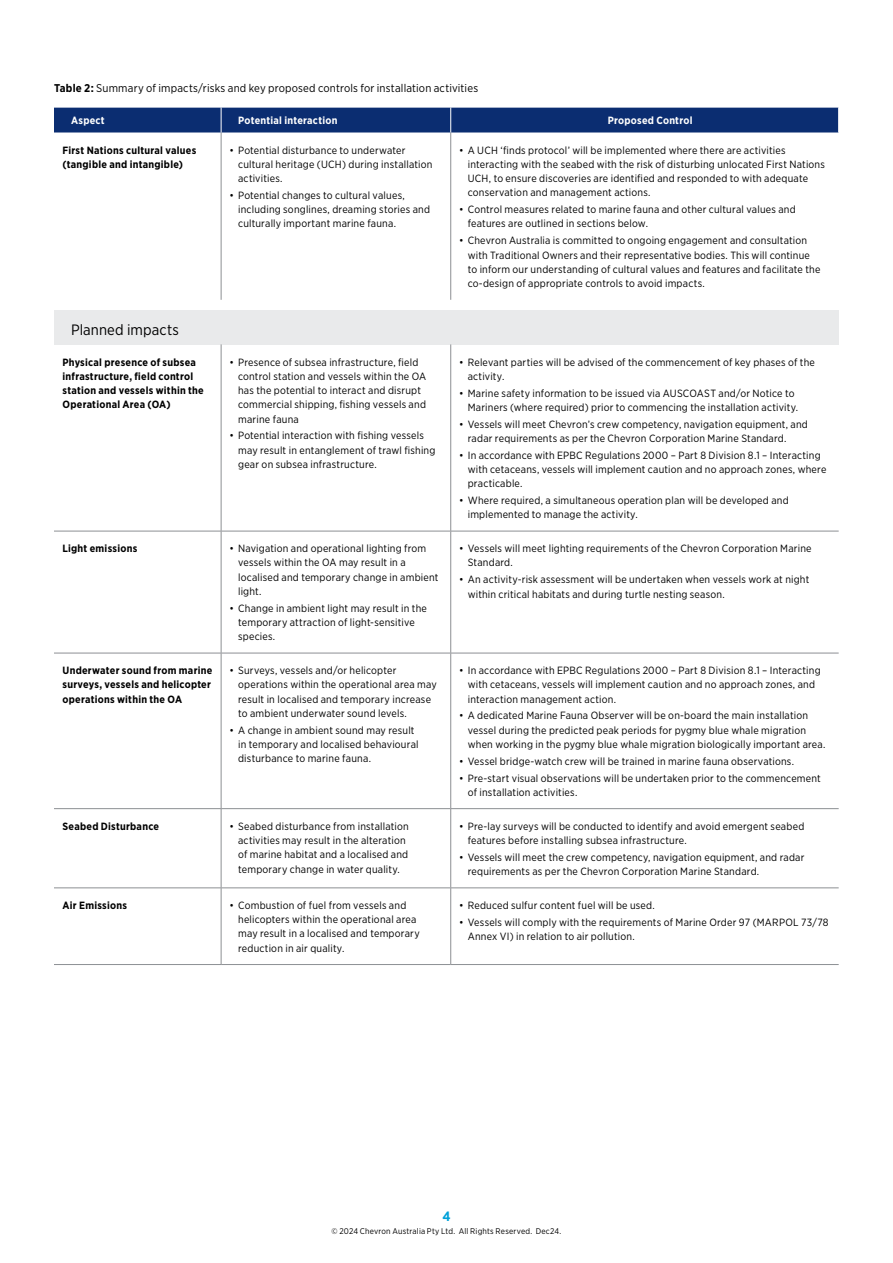
<style>
.page{position:relative;width:893px;height:1263px;background:#fff}
.page>*{position:absolute;margin:0;border:0;box-sizing:border-box;transform-origin:0 0}
.t1{font:15px "Gotham Narrow";letter-spacing:.01em;color:#000}
.t2{font:700 13.5px "Gotham Narrow";color:#00a1d9}
.t3{font:11.25px "Gotham Narrow";letter-spacing:.015em;color:#000}
.t4{font:10.5px/14.2px "Gotham Narrow";letter-spacing:.02em;color:#000}
.t5{font:700 10.5px/14.2px "Gotham Narrow";letter-spacing:.025em;color:#000}
.t6{font:700 10.5px "Gotham Narrow";letter-spacing:.02em;color:#fff}
.t7{font:8.25px "Gotham Narrow";letter-spacing:.025em;color:#000}
.s1{font-weight:700}
</style>
<div class="page">
<div style="left:54px;top:310px;width:785px;height:34px;background:#e9eaeb"></div>
<div style="left:54px;top:107px;width:785px;height:25px;background:#0b2d71"></div>
<hr style="left:221px;top:132px;width:1px;height:168px;background:#8c8f93">
<hr style="left:450px;top:132px;width:1px;height:168px;background:#8c8f93">
<hr style="left:221px;top:344px;width:1px;height:187px;background:#8c8f93">
<hr style="left:450px;top:344px;width:1px;height:187px;background:#8c8f93">
<hr style="left:54px;top:531px;width:167px;height:1px;background:#8c8f93">
<hr style="left:221px;top:531px;width:230px;height:1px;background:#8c8f93">
<hr style="left:221px;top:531px;width:1px;height:122px;background:#8c8f93">
<hr style="left:451px;top:531px;width:388px;height:1px;background:#8c8f93">
<hr style="left:450px;top:531px;width:1px;height:122px;background:#8c8f93">
<hr style="left:54px;top:653px;width:167px;height:1px;background:#8c8f93">
<hr style="left:221px;top:653px;width:230px;height:1px;background:#8c8f93">
<hr style="left:221px;top:653px;width:1px;height:155px;background:#8c8f93">
<hr style="left:451px;top:653px;width:388px;height:1px;background:#8c8f93">
<hr style="left:450px;top:653px;width:1px;height:155px;background:#8c8f93">
<hr style="left:54px;top:808px;width:167px;height:1px;background:#8c8f93">
<hr style="left:221px;top:808px;width:230px;height:1px;background:#8c8f93">
<hr style="left:221px;top:809px;width:1px;height:78px;background:#8c8f93">
<hr style="left:451px;top:808px;width:388px;height:1px;background:#8c8f93">
<hr style="left:450px;top:809px;width:1px;height:78px;background:#8c8f93">
<hr style="left:54px;top:887px;width:167px;height:1px;background:#8c8f93">
<hr style="left:221px;top:887px;width:230px;height:1px;background:#8c8f93">
<hr style="left:221px;top:888px;width:1px;height:76px;background:#8c8f93">
<hr style="left:451px;top:887px;width:388px;height:1px;background:#8c8f93">
<hr style="left:450px;top:888px;width:1px;height:76px;background:#8c8f93">
<hr style="left:54px;top:964px;width:167px;height:1px;background:#8c8f93">
<hr style="left:221px;top:964px;width:230px;height:1px;background:#8c8f93">
<hr style="left:451px;top:964px;width:388px;height:1px;background:#8c8f93">
<p class="t3" style="left:54px;top:81px;width:426px"><span class="s1">Table 2:</span> Summary of impacts/risks and key proposed controls for installation activities</p>
<p class="t6" style="left:71px;top:114px;width:35px">Aspect</p>
<p class="t6" style="left:238px;top:114px;width:101px">Potential interaction</p>
<p class="t6" style="left:608px;top:114px;width:86px">Proposed Control</p>
<p class="t5" style="left:63px;top:143px;width:135px">First Nations cultural values (tangible and intangible)</p>
<p class="t4" style="left:238px;top:143px;width:196px;text-indent:-9px">• Potential disturbance to underwater cultural heritage (UCH) during installation activities.</p>
<p class="t4" style="left:238px;top:188px;width:194px;text-indent:-9px">• Potential changes to cultural values, including songlines, dreaming stories and culturally important marine fauna.</p>
<p class="t4" style="left:468px;top:143px;width:359px;text-indent:-9px">• A UCH ‘finds protocol’ will be implemented where there are activities interacting with the seabed with the risk of disturbing unlocated First Nations UCH, to ensure discoveries are identified and responded to with adequate conservation and management actions.</p>
<p class="t4" style="left:468px;top:202px;width:330px;text-indent:-9px">• Control measures related to marine fauna and other cultural values and features are outlined in sections below.</p>
<p class="t4" style="left:468px;top:233px;width:354px;text-indent:-9px">• Chevron Australia is committed to ongoing engagement and consultation with Traditional Owners and their representative bodies. This will continue to inform our understanding of cultural values and features and facilitate the co-design of appropriate controls to avoid impacts.</p>
<h1 class="t1" style="left:71px;top:320px;width:109px">Planned impacts</h1>
<p class="t5" style="left:63px;top:355px;width:143px">Physical presence of subsea infrastructure, field control station and vessels within the<br>Operational Area (OA)</p>
<p class="t4" style="left:238px;top:355px;width:190px;text-indent:-9px">• Presence of subsea infrastructure, field control station and vessels within the OA has the potential to interact and disrupt commercial shipping, fishing vessels and marine fauna</p>
<p class="t4" style="left:238px;top:428px;width:199px;text-indent:-9px">• Potential interaction with fishing vessels may result in entanglement of trawl fishing gear on subsea infrastructure.</p>
<p class="t5" style="left:63px;top:541px;width:76px">Light emissions</p>
<p class="t4" style="left:238px;top:541px;width:202px;text-indent:-9px">• Navigation and operational lighting from vessels within the OA may result in a localised and temporary change in ambient light.</p>
<p class="t4" style="left:238px;top:601px;width:190px;text-indent:-9px">• Change in ambient light may result in the temporary attraction of light-sensitive species.</p>
<p class="t5" style="left:63px;top:663px;width:151px">Underwater sound from marine surveys, vessels and helicopter operations within the OA</p>
<p class="t4" style="left:238px;top:663px;width:200px;text-indent:-9px">• Surveys, vessels and/or helicopter operations within the operational area may result in localised and temporary increase to ambient underwater sound levels.</p>
<p class="t4" style="left:238px;top:723px;width:182px;text-indent:-9px">• A change in ambient sound may result in temporary and localised behavioural disturbance to marine fauna.</p>
<p class="t4" style="left:468px;top:355px;width:349px;text-indent:-9px">• Relevant parties will be advised of the commencement of key phases of the activity.</p>
<p class="t4" style="left:468px;top:386px;width:332px;text-indent:-9px">• Marine safety information to be issued via AUSCOAST and/or Notice to<br>Mariners (where required) prior to commencing the installation activity.</p>
<p class="t4" style="left:468px;top:417px;width:342px;text-indent:-9px">• Vessels will meet Chevron’s crew competency, navigation equipment, and radar requirements as per the Chevron Corporation Marine Standard.</p>
<p class="t4" style="left:468px;top:448px;width:360px;text-indent:-9px">• In accordance with EPBC Regulations 2000 – Part 8 Division 8.1 – Interacting with cetaceans, vessels will implement caution and no approach zones, where practicable.</p>
<p class="t4" style="left:468px;top:493px;width:323px;text-indent:-9px">• Where required, a simultaneous operation plan will be developed and implemented to manage the activity.</p>
<p class="t4" style="left:468px;top:541px;width:345px;text-indent:-9px">• Vessels will meet lighting requirements of the Chevron Corporation Marine<br>Standard.</p>
<p class="t4" style="left:468px;top:572px;width:343px;text-indent:-9px">• An activity-risk assessment will be undertaken when vessels work at night within critical habitats and during turtle nesting season.</p>
<p class="t4" style="left:468px;top:663px;width:354px;text-indent:-9px">• In accordance with EPBC Regulations 2000 – Part 8 Division 8.1 – Interacting with cetaceans, vessels will implement caution and no approach zones, and interaction management action.</p>
<p class="t4" style="left:468px;top:708px;width:359px;text-indent:-9px">• A dedicated Marine Fauna Observer will be on-board the main installation vessel during the predicted peak periods for pygmy blue whale migration when working in the pygmy blue whale migration biologically important area.</p>
<p class="t4" style="left:459px;top:754px;width:336px">• Vessel bridge-watch crew will be trained in marine fauna observations.</p>
<p class="t4" style="left:468px;top:770px;width:355px;text-indent:-9px">• Pre-start visual observations will be undertaken prior to the commencement of installation activities.</p>
<p class="t5" style="left:63px;top:819px;width:98px">Seabed Disturbance</p>
<p class="t4" style="left:238px;top:819px;width:172px;text-indent:-9px">• Seabed disturbance from installation activities may result in the alteration of marine habitat and a localised and temporary change in water quality.</p>
<p class="t4" style="left:468px;top:819px;width:338px;text-indent:-9px">• Pre-lay surveys will be conducted to identify and avoid emergent seabed features before installing subsea infrastructure.</p>
<p class="t4" style="left:468px;top:850px;width:338px;text-indent:-9px">• Vessels will meet the crew competency, navigation equipment, and radar requirements as per the Chevron Corporation Marine Standard.</p>
<p class="t5" style="left:63px;top:898px;width:66px">Air Emissions</p>
<p class="t4" style="left:238px;top:898px;width:183px;text-indent:-9px">• Combustion of fuel from vessels and helicopters within the operational area may result in a localised and temporary reduction in air quality.</p>
<p class="t4" style="left:459px;top:898px;width:197px">• Reduced sulfur content fuel will be used.</p>
<p class="t4" style="left:468px;top:915px;width:362px;text-indent:-9px">• Vessels will comply with the requirements of Marine Order 97 (MARPOL 73/78<br>Annex VI) in relation to air pollution.</p>
<p class="t2" style="left:442px;top:1207px;width:10px">4</p>
<p class="t7" style="left:332px;top:1226px;width:231px">© 2024 Chevron Australia Pty Ltd. All Rights Reserved. Dec24.</p>
</div>
